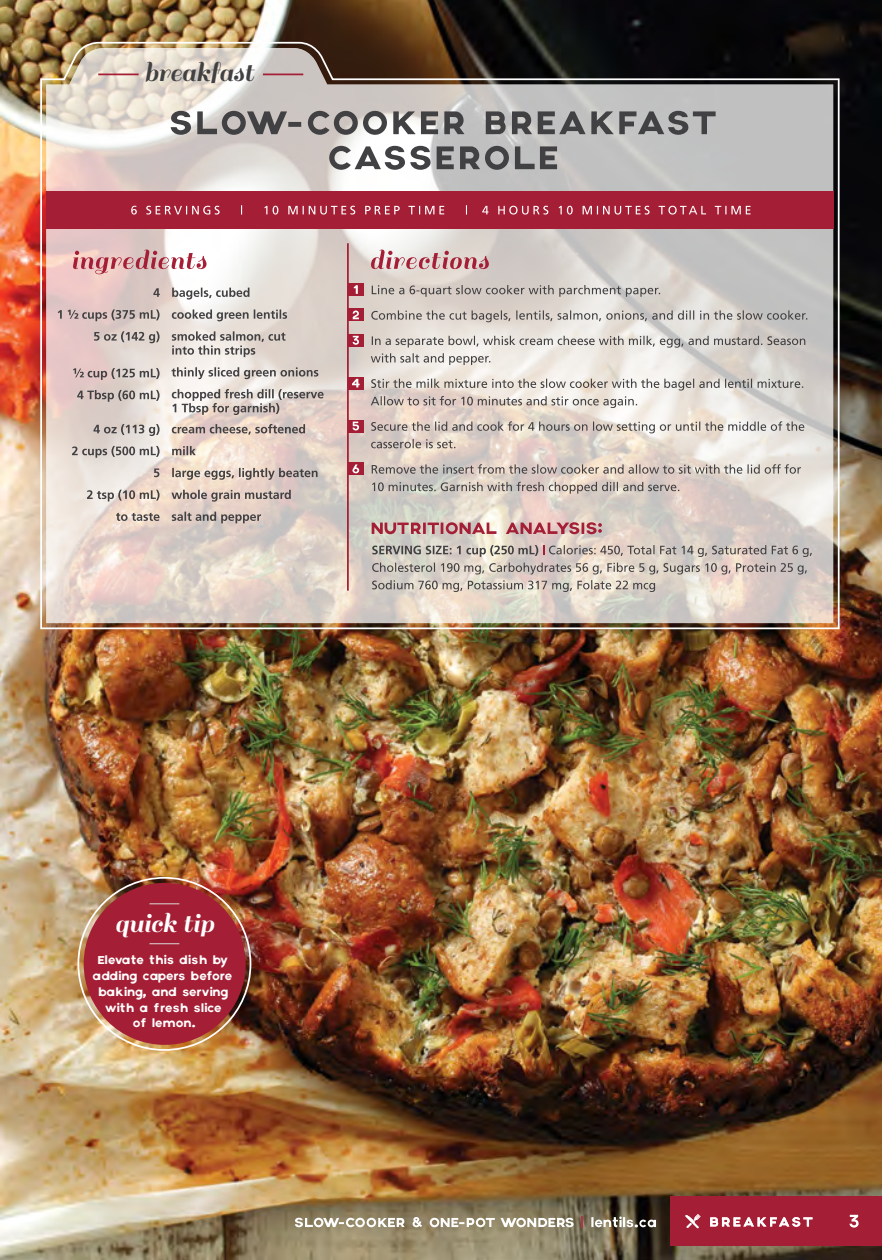
<style>
.page{position:relative;width:882px;height:1260px;background:#fff}
.page>*{position:absolute;margin:0;border:0;box-sizing:border-box;transform-origin:0 0}
.t1{font:29.75px "Sail";color:#414042}
.t2{font:29.75px "Sail";color:#fff}
.t3{font:12.25px/15.8px "Axis";color:#fff;text-align:center}
</style>
<div class="page">
<img style="left:0;top:0;width:882px;height:1260px">
<img style="left:39px;top:41px;width:801px;height:589px">
<svg style="left:46px;top:48px;width:787px;height:575px;background:#d1c8c2"></svg>
<svg style="left:73px;top:250px;width:134px;height:24px"></svg>
<svg style="left:329px;top:146px;width:228px;height:24px"></svg>
<svg style="left:171px;top:111px;width:545px;height:24px;background:#919090"></svg>
<hr style="left:263px;top:74px;width:40px;height:1px;background:#a41f35">
<hr style="left:98px;top:74px;width:41px;height:1px;background:#a41f35">
<div style="left:46px;top:191px;width:787px;height:38px;background:#a41f35"></div>
<svg style="left:131px;top:205px;width:620px;height:10px"></svg>
<hr style="left:347px;top:243px;width:2px;height:348px;background:#a41f35">
<svg style="left:591px;top:1216px;width:65px;height:12px"></svg>
<svg style="left:581px;top:1216px;width:2px;height:12px"></svg>
<svg style="left:295px;top:1217px;width:279px;height:10px"></svg>
<svg style="left:116px;top:513px;width:44px;height:8px"></svg>
<svg style="left:87px;top:490px;width:73px;height:12px"></svg>
<svg style="left:154px;top:469px;width:5px;height:8px"></svg>
<svg style="left:72px;top:446px;width:88px;height:12px"></svg>
<svg style="left:94px;top:424px;width:66px;height:12px"></svg>
<svg style="left:77px;top:390px;width:83px;height:12px"></svg>
<svg style="left:73px;top:368px;width:87px;height:12px"></svg>
<svg style="left:94px;top:331px;width:66px;height:12px"></svg>
<svg style="left:58px;top:309px;width:102px;height:12px"></svg>
<svg style="left:153px;top:288px;width:7px;height:9px"></svg>
<svg style="left:172px;top:512px;width:89px;height:11px"></svg>
<svg style="left:171px;top:490px;width:120px;height:12px"></svg>
<svg style="left:172px;top:468px;width:146px;height:12px;background:#b7aaa2"></svg>
<svg style="left:172px;top:446px;width:24px;height:9px"></svg>
<svg style="left:172px;top:424px;width:133px;height:11px"></svg>
<svg style="left:172px;top:389px;width:152px;height:26px;background:#c5bcb7"></svg>
<svg style="left:172px;top:367px;width:146px;height:12px;background:#bdb8b5"></svg>
<svg style="left:172px;top:331px;width:114px;height:26px;background:#c5beb9"></svg>
<svg style="left:172px;top:309px;width:115px;height:12px"></svg>
<svg style="left:172px;top:288px;width:77px;height:12px"></svg>
<div style="left:670px;top:1197px;width:212px;height:49px;background:#a41f35"></div>
<svg style="left:850px;top:1215px;width:9px;height:13px"></svg>
<svg style="left:97px;top:1009px;width:6px;height:8px"></svg>
<div style="left:84px;top:883px;width:162px;height:162px;background:#a41f35;border-radius:50%"></div>
<hr style="left:149px;top:903px;width:30px;height:1px;background:#dbd9d6">
<hr style="left:149px;top:943px;width:30px;height:1px;background:#dbd9d6">
<svg style="left:710px;top:1217px;width:102px;height:10px"></svg>
<svg style="left:685px;top:1214px;width:15px;height:14px"></svg>
<svg style="left:372px;top:563px;width:435px;height:29px;background:#cac0b8"></svg>
<svg style="left:372px;top:545px;width:440px;height:12px;background:#b7aea8"></svg>
<svg style="left:372px;top:522px;width:230px;height:12px;background:#c48488"></svg>
<svg style="left:372px;top:482px;width:307px;height:12px;background:#bbb2ac"></svg>
<svg style="left:372px;top:464px;width:429px;height:10px;background:#bbb1ab"></svg>
<svg style="left:371px;top:439px;width:84px;height:9px"></svg>
<svg style="left:371px;top:421px;width:433px;height:12px;background:#c6bdb7"></svg>
<svg style="left:371px;top:379px;width:432px;height:29px;background:#d4cdc8"></svg>
<svg style="left:371px;top:336px;width:434px;height:29px;background:#d5d1cc"></svg>
<svg style="left:371px;top:310px;width:436px;height:12px;background:#beb9b5"></svg>
<svg style="left:372px;top:285px;width:288px;height:12px;background:#bbb5b1"></svg>
<svg style="left:371px;top:250px;width:118px;height:19px;background:#d2a7aa"></svg>
<div style="left:348px;top:283px;width:16px;height:13px;background:#a41f35"></div>
<svg style="left:354px;top:285px;width:4px;height:9px"></svg>
<div style="left:348px;top:308px;width:16px;height:13px;background:#a41f35"></div>
<svg style="left:353px;top:311px;width:6px;height:8px"></svg>
<div style="left:348px;top:334px;width:16px;height:13px;background:#a41f35"></div>
<svg style="left:353px;top:336px;width:6px;height:9px"></svg>
<div style="left:348px;top:377px;width:16px;height:13px;background:#a41f35"></div>
<svg style="left:352px;top:379px;width:8px;height:8px"></svg>
<svg style="left:349px;top:420px;width:15px;height:12px"></svg>
<svg style="left:353px;top:422px;width:6px;height:8px"></svg>
<div style="left:348px;top:462px;width:16px;height:13px;background:#a41f35"></div>
<svg style="left:352px;top:464px;width:7px;height:9px"></svg>
<h1 class="t1" style="left:144px;top:56px;width:111px">breakfast</h1>
<h1 class="t2" style="left:115px;top:906px;width:101px">quick tip</h1>
<p class="t3" style="left:93px;top:953px;width:141px">Elevate this dish by adding capers before baking, and serving with a fresh slice<br>of lemon.</p>
</div>
